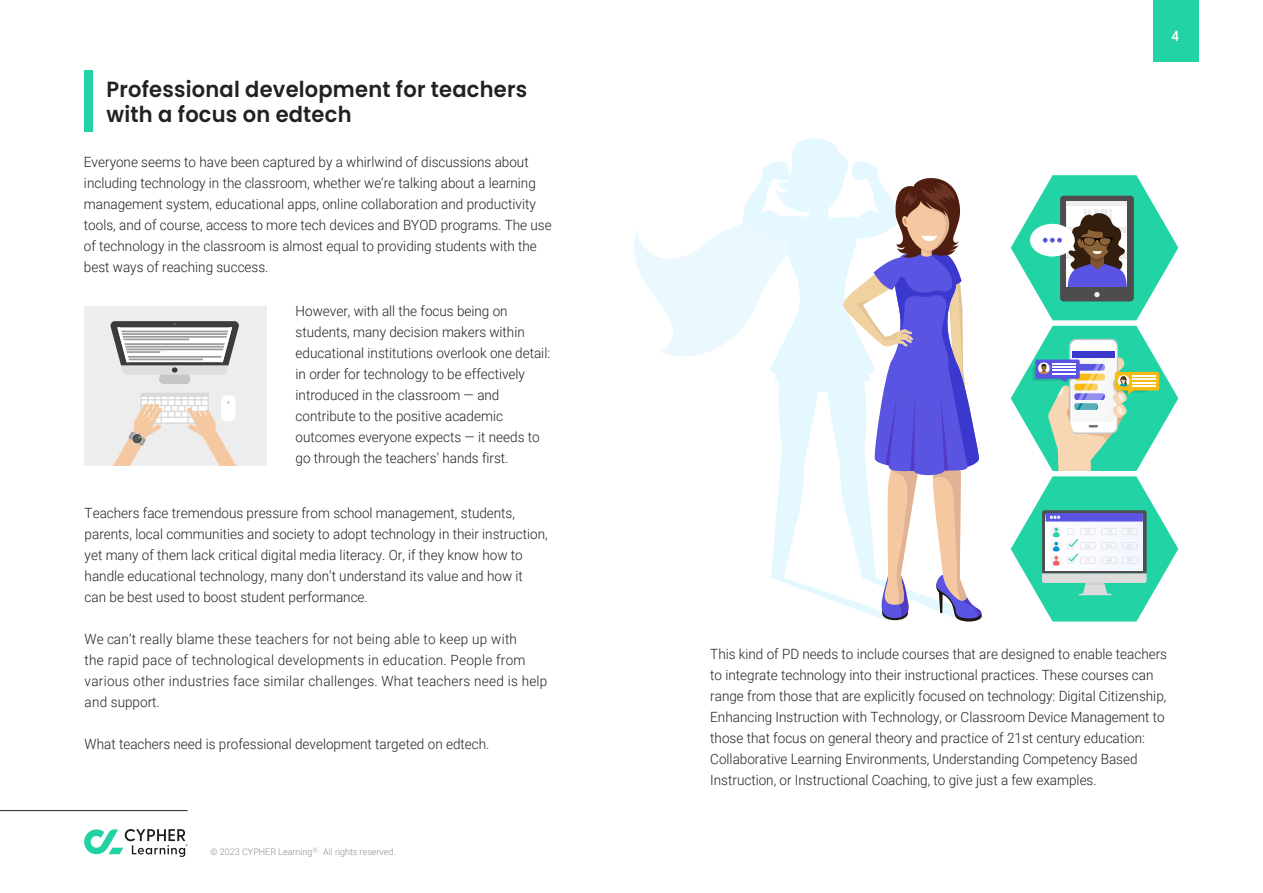
<style>
.page{position:relative;width:1263px;height:893px;background:#fff}
.page>*{position:absolute;margin:0;border:0;box-sizing:border-box;transform-origin:0 0}
.t1{font:600 21.9px/25.2px "Poppins";letter-spacing:.01em;color:#212121;scale:.96 1}
.t2{font:300 14.1px/21px "Roboto";color:#231f20;scale:.96 1}
.t3{font:300 14.1px/21px "Roboto";letter-spacing:.02em;color:#231f20;scale:.96 1}
.t4{font:500 14.1px "Roboto";color:#fff;scale:.96 1}
.t5{font:300 9px "Roboto";color:#8c8c8c}
.t6{font:900 5.1px "Roboto";color:#e0e0e0}
</style>
<div class="page">
<div style="left:84px;top:306px;width:183px;height:159px;background:#ededed"></div>
<svg style="left:634px;top:138px;width:348px;height:484px"></svg>
<svg style="left:1011px;top:175px;width:167px;height:145px"></svg>
<div style="left:141px;top:393px;width:68px;height:31px;background:#d9d9d9"></div>
<svg style="left:107px;top:395px;width:135px;height:71px"></svg>
<svg style="left:110px;top:321px;width:129px;height:63px"></svg>
<svg style="left:1011px;top:326px;width:167px;height:296px"></svg>
<div style="left:1153px;top:0;width:45px;height:62px;background:#22d3a5"></div>
<div style="left:85px;top:71px;width:8px;height:61px;background:#22d3a5"></div>
<hr style="left:0;top:810px;width:188px;height:1px;background:#212322">
<svg style="left:84px;top:829px;width:104px;height:28px"></svg>
<h1 class="t1" style="left:107px;top:76px;width:440px">Professional development for teachers with a focus on edtech</h1>
<p class="t2" style="left:84px;top:151px;width:489px">Everyone seems to have been captured by a whirlwind of discussions about including technology in the classroom, whether we’re talking about a learning management system, educational apps, online collaboration and productivity tools, and of course, access to more tech devices and BYOD programs. The use of technology in the classroom is almost equal to providing students with the best ways of reaching success.</p>
<p class="t2" style="left:296px;top:300px;width:267px">However, with all the focus being on students, many decision makers within educational institutions overlook one detail: in order for technology to be effectively introduced in the classroom — and contribute to the positive academic outcomes everyone expects — it needs to go through the teachers’ hands first.</p>
<p class="t2" style="left:85px;top:502px;width:484px">Teachers face tremendous pressure from school management, students, parents, local communities and society to adopt technology in their instruction, yet many of them lack critical digital media literacy. Or, if they know how to handle educational technology, many don’t understand its value and how it can be best used to boost student performance.</p>
<p class="t3" style="left:85px;top:628px;width:483px">We can’t really blame these teachers for not being able to keep up with<br>the rapid pace of technological developments in education. People from various other industries face similar challenges. What teachers need is help and support.</p>
<p class="t2" style="left:85px;top:733px;width:423px">What teachers need is professional development targeted on edtech.</p>
<p class="t5" style="left:211px;top:845px;width:187px">© 2023 CYPHER Learning<sup>Ⓡ.</sup> All rights reserved.</p>
<p class="t4" style="left:1171px;top:26px;width:9px">4</p>
<p class="t6" style="left:1085px;top:528px;width:7px">32</p>
<p class="t6" style="left:1106px;top:528px;width:7px">74</p>
<p class="t6" style="left:1085px;top:542px;width:7px">56</p>
<p class="t6" style="left:1106px;top:542px;width:7px">94</p>
<p class="t6" style="left:1085px;top:557px;width:7px">23</p>
<p class="t6" style="left:1106px;top:557px;width:7px">68</p>
<p class="t6" style="left:1127px;top:528px;width:7px">43</p>
<p class="t6" style="left:1127px;top:542px;width:7px">67</p>
<p class="t6" style="left:1127px;top:557px;width:7px">59</p>
<p class="t2" style="left:710px;top:643px;width:477px">This kind of PD needs to include courses that are designed to enable teachers to integrate technology into their instructional practices. These courses can range from those that are explicitly focused on technology: Digital Citizenship, Enhancing Instruction with Technology, or Classroom Device Management to those that focus on general theory and practice of 21st century education:<br>Collaborative Learning Environments, Understanding Competency Based Instruction, or Instructional Coaching, to give just a few examples.</p>
</div>
